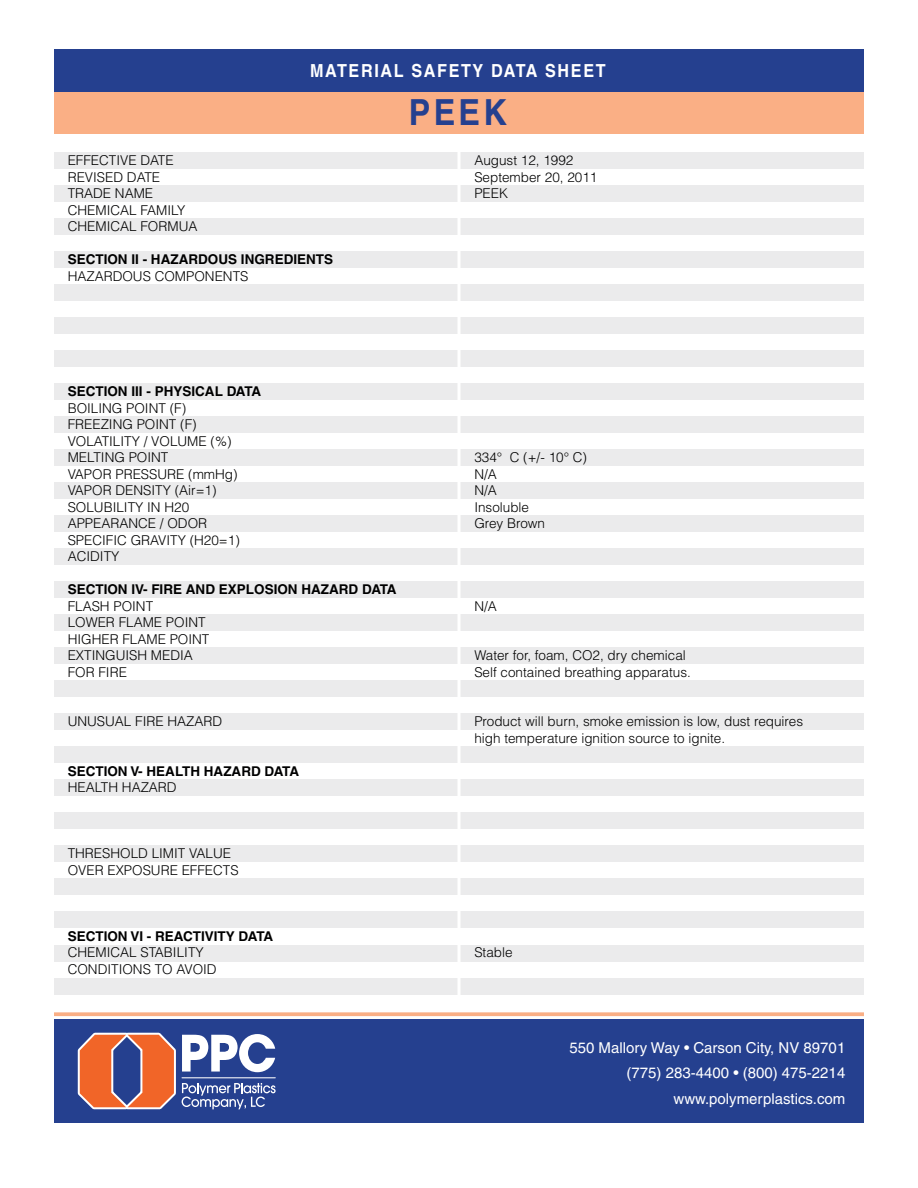
<style>
.page{position:relative;width:918px;height:1188px;background:#fff}
.page>*{position:absolute;margin:0;border:0;box-sizing:border-box;transform-origin:0 0}
.t1{font:700 36px "Helvetica LT";color:#25408f;scale:.9 1}
.t2{font:700 18px "Helvetica LT";letter-spacing:.1em;color:#fff;scale:.9 1}
.t3{font:15px/25.5px "Helvetica LT";color:#fff;text-align:right}
.t4{font:300 13.5px/16.5px "Helvetica LT";color:#000}
.t5{font:700 13.5px "Helvetica LT";color:#000}
</style>
<div class="page">
<div style="left:54px;top:91px;width:810px;height:42px;background:#faaf85"></div>
<div style="left:54px;top:152px;width:810px;height:17px;background:#ebebec"></div>
<div style="left:54px;top:449px;width:810px;height:17px;background:#ebebec"></div>
<div style="left:54px;top:812px;width:810px;height:17px;background:#ebebec"></div>
<div style="left:54px;top:285px;width:810px;height:16px;background:#ebebec"></div>
<div style="left:54px;top:582px;width:810px;height:16px;background:#ebebec"></div>
<div style="left:54px;top:945px;width:810px;height:16px;background:#ebebec"></div>
<div style="left:54px;top:978px;width:810px;height:16px;background:#ebebec"></div>
<div style="left:54px;top:218px;width:810px;height:17px;background:#ebebec"></div>
<div style="left:54px;top:515px;width:810px;height:17px;background:#ebebec"></div>
<div style="left:54px;top:878px;width:810px;height:17px;background:#ebebec"></div>
<div style="left:54px;top:351px;width:810px;height:16px;background:#ebebec"></div>
<div style="left:54px;top:647px;width:810px;height:17px;background:#ebebec"></div>
<div style="left:54px;top:185px;width:810px;height:17px;background:#ebebec"></div>
<div style="left:54px;top:482px;width:810px;height:17px;background:#ebebec"></div>
<div style="left:54px;top:845px;width:810px;height:17px;background:#ebebec"></div>
<div style="left:54px;top:318px;width:810px;height:16px;background:#ebebec"></div>
<div style="left:54px;top:615px;width:810px;height:16px;background:#ebebec"></div>
<div style="left:54px;top:251px;width:810px;height:17px;background:#ebebec"></div>
<div style="left:54px;top:548px;width:810px;height:17px;background:#ebebec"></div>
<div style="left:54px;top:911px;width:810px;height:17px;background:#ebebec"></div>
<div style="left:54px;top:383px;width:810px;height:17px;background:#ebebec"></div>
<div style="left:54px;top:746px;width:810px;height:17px;background:#ebebec"></div>
<div style="left:54px;top:680px;width:810px;height:16px;background:#ebebec"></div>
<div style="left:54px;top:416px;width:810px;height:17px;background:#ebebec"></div>
<div style="left:54px;top:779px;width:810px;height:17px;background:#ebebec"></div>
<div style="left:54px;top:713px;width:810px;height:17px;background:#ebebec"></div>
<div style="left:54px;top:49px;width:810px;height:42px;background:#25408f"></div>
<div style="left:54px;top:1019px;width:810px;height:104px;background:#25408f"></div>
<hr style="left:458px;top:148px;width:2px;height:860px;background:#fff">
<svg style="left:54px;top:1012px;width:810px;height:4px;background:#fab690"></svg>
<svg style="left:77px;top:1032px;width:199px;height:78px"></svg>
<h2 class="t2" style="left:310px;top:60px;width:229px">MATERIAL SAFETY DATA</h2>
<h2 class="t2" style="left:545px;top:60px;width:42px">SHEET</h2>
<h1 class="t1" style="left:409px;top:90px;width:110px">PEEK</h1>
<p class="t4" style="left:68px;top:152px;width:131px">EFFECTIVE DATE<br>REVISED DATE<br>TRADE NAME<br>CHEMICAL FAMILY<br>CHEMICAL FORMUA</p>
<p class="t5" style="left:68px;top:251px;width:267px">SECTION II - HAZARDOUS INGREDIENTS</p>
<p class="t4" style="left:68px;top:268px;width:182px">HAZARDOUS COMPONENTS</p>
<p class="t5" style="left:68px;top:383px;width:195px">SECTION III - PHYSICAL DATA</p>
<p class="t4" style="left:68px;top:400px;width:174px">BOILING POINT (F)<br>FREEZING POINT (F)<br>VOLATILITY / VOLUME (%)<br>MELTING POINT<br>VAPOR PRESSURE (mmHg)<br>VAPOR DENSITY (Air=1)<br>SOLUBILITY IN H20<br>APPEARANCE / ODOR<br>SPECIFIC GRAVITY (H20=1)<br>ACIDITY</p>
<p class="t5" style="left:68px;top:581px;width:330px">SECTION IV- FIRE AND EXPLOSION HAZARD DATA</p>
<p class="t4" style="left:68px;top:597px;width:143px">FLASH POINT<br>LOWER FLAME POINT<br>HIGHER FLAME POINT<br>EXTINGUISH MEDIA<br>FOR FIRE</p>
<p class="t4" style="left:68px;top:713px;width:156px">UNUSUAL FIRE HAZARD</p>
<p class="t5" style="left:68px;top:763px;width:233px">SECTION V- HEALTH HAZARD DATA</p>
<p class="t4" style="left:68px;top:779px;width:111px">HEALTH HAZARD</p>
<p class="t4" style="left:68px;top:845px;width:173px">THRESHOLD LIMIT VALUE<br>OVER EXPOSURE EFFECTS</p>
<p class="t5" style="left:68px;top:928px;width:207px">SECTION VI - REACTIVITY DATA</p>
<p class="t4" style="left:68px;top:944px;width:151px">CHEMICAL STABILITY<br>CONDITIONS TO AVOID</p>
<p class="t4" style="left:474px;top:152px;width:125px">August 12, 1992<br>September 20, 2011<br>PEEK</p>
<p class="t4" style="left:474px;top:449px;width:114px">334° C (+/- 10° C)<br>N/A<br>N/A<br>Insoluble<br>Grey Brown</p>
<p class="t4" style="left:474px;top:598px;width:24px">N/A</p>
<p class="t4" style="left:474px;top:647px;width:218px">Water for, foam, CO2, dry chemical<br>Self contained breathing apparatus.</p>
<p class="t4" style="left:474px;top:713px;width:330px">Product will burn, smoke emission is low, dust requires high temperature ignition source to ignite.</p>
<p class="t4" style="left:474px;top:944px;width:40px">Stable</p>
<p class="t3" style="left:569px;top:1034px;width:277px">550 Mallory Way • Carson City, NV 89701 (775) 283-4400 • (800) 475-2214 www.polymerplastics.com</p>
</div>
